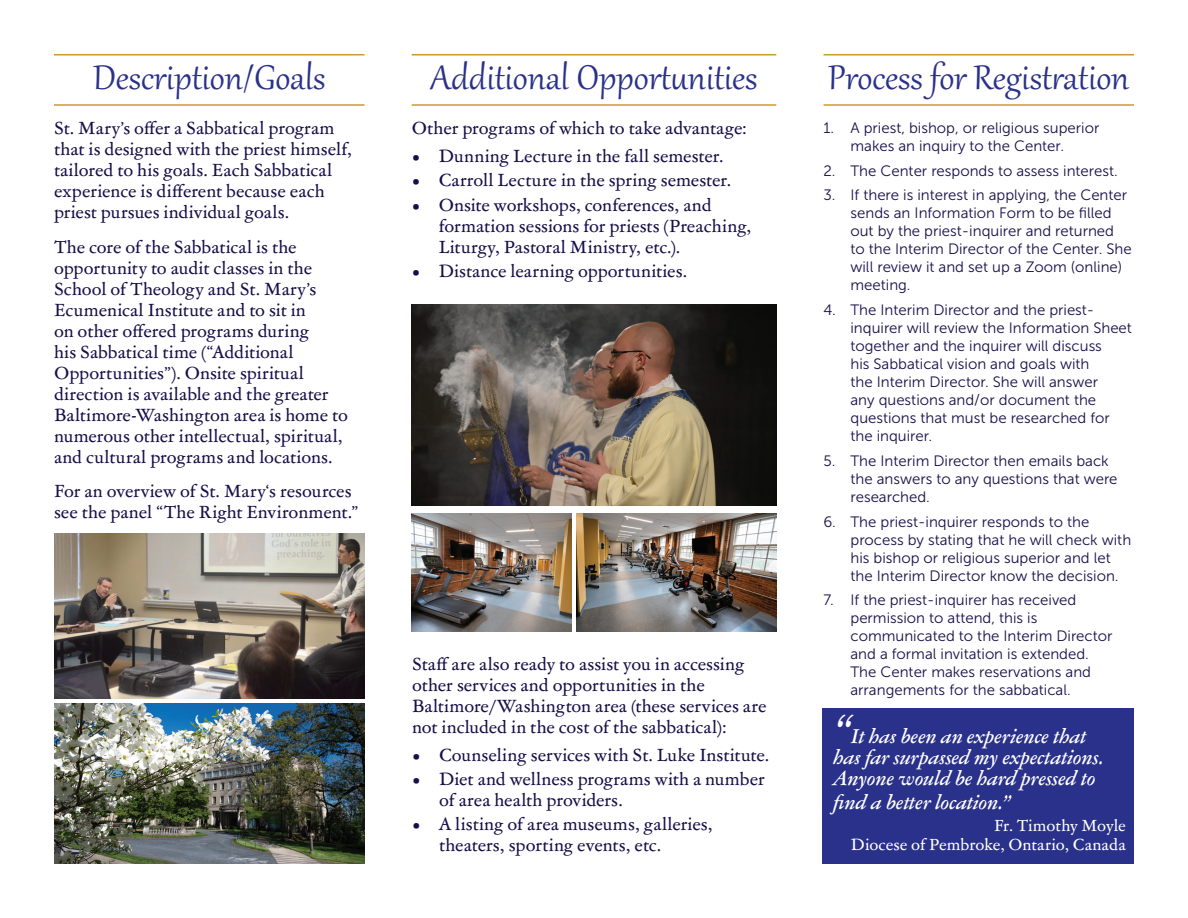
<style>
.page{position:relative;width:1188px;height:918px;background:#fff}
.page>*{position:absolute;margin:0;border:0;box-sizing:border-box;transform-origin:0 0}
.t1{font:42px "Gabriola";color:#2a318a}
.t2{font:italic 500 19.5px/21px "Garamond ATF Text";color:#fff}
.t3{font:17.25px/21px "Garamond ATF Text";color:#170f49}
.t4{font:15.75px/18.9px "Garamond ATF Text";letter-spacing:-.005em;color:#fff;text-align:right}
.t5{font:15px/18px "Museo Sans 300";color:#170f49}
.s1{font-size:39px}
</style>
<div class="page">
<hr style="left:54px;top:54px;width:310px;height:2px;background:#cc9a31">
<hr style="left:54px;top:104px;width:310px;height:2px;background:#cc9a31">
<hr style="left:412px;top:54px;width:364px;height:2px;background:#cc9a31">
<hr style="left:412px;top:104px;width:364px;height:2px;background:#cc9a31">
<hr style="left:824px;top:54px;width:310px;height:2px;background:#cc9a31">
<hr style="left:824px;top:104px;width:310px;height:2px;background:#cc9a31">
<img style="left:54px;top:704px;width:310px;height:160px">
<div style="left:823px;top:708px;width:311px;height:156px;background:#2a318a"></div>
<img style="left:54px;top:533px;width:310px;height:166px">
<img style="left:412px;top:305px;width:364px;height:201px">
<img style="left:576px;top:513px;width:200px;height:119px">
<img style="left:412px;top:513px;width:159px;height:118px">
<h1 class="t1" style="left:93px;top:50px;width:234px">Description/Goals</h1>
<h1 class="t1" style="left:431px;top:50px;width:328px">Additional Opportunities</h1>
<h1 class="t1" style="left:828px;top:50px;width:303px">Process for Registration</h1>
<p class="t5" style="left:824px;top:119px;width:277px;text-align:center">1. A priest, bishop, or religious superior makes an inquiry to the Center.</p>
<p class="t5" style="left:824px;top:161px;width:296px">2. The Center responds to assess interest.</p>
<p class="t5" style="left:850px;top:186px;width:283px;text-indent:-27px">3. If there is interest in applying, the Center sends an Information Form to be filled out by the priest-inquirer and returned to the Interim Director of the Center. She will review it and set up a Zoom (online) meeting.</p>
<p class="t5" style="left:850px;top:301px;width:283px;text-indent:-27px">4. The Interim Director and the priest&shy;inquirer will review the Information Sheet together and the inquirer will discuss<br>his Sabbatical vision and goals with<br>the Interim Director. She will answer<br>any questions and/or document the questions that must be researched for the inquirer.</p>
<p class="t5" style="left:850px;top:452px;width:269px;text-indent:-27px">5. The Interim Director then emails back the answers to any questions that were researched.</p>
<p class="t5" style="left:850px;top:512px;width:282px;text-indent:-27px">6. The priest-inquirer responds to the process by stating that he will check with his bishop or religious superior and let the Interim Director know the decision.</p>
<p class="t5" style="left:850px;top:591px;width:264px;text-indent:-27px">7. If the priest-inquirer has received permission to attend, this is communicated to the Interim Director and a formal invitation is extended.<br>The Center makes reservations and arrangements for the sabbatical.</p>
<p class="t3" style="left:412px;top:117px;width:337px">Other programs of which to take advantage:</p>
<p class="t3" style="left:412px;top:145px;width:313px">• Dunning Lecture in the fall semester.</p>
<p class="t3" style="left:412px;top:169px;width:321px">• Carroll Lecture in the spring semester.</p>
<p class="t3" style="left:439px;top:194px;width:314px;text-indent:-27px">• Onsite workshops, conferences, and formation sessions for priests (Preaching,<br>Liturgy, Pastoral Ministry, etc.).</p>
<p class="t3" style="left:412px;top:260px;width:277px">• Distance learning opportunities.</p>
<p class="t3" style="left:54px;top:117px;width:300px">St. Mary’s offer a Sabbatical program that is designed with the priest himself, tailored to his goals. Each Sabbatical experience is different because each priest pursues individual goals.</p>
<p class="t3" style="left:54px;top:236px;width:295px">The core of the Sabbatical is the opportunity to audit classes in the School of Theology and St. Mary’s Ecumenical Institute and to sit in<br>on other offered programs during<br>his Sabbatical time (“Additional Opportunities”). Onsite spiritual direction is available and the greater Baltimore-Washington area is home to numerous other intellectual, spiritual, and cultural programs and locations.</p>
<p class="t3" style="left:54px;top:480px;width:306px">For an overview of St. Mary‘s resources see the panel “The Right Environment.”</p>
<p class="t3" style="left:412px;top:653px;width:356px">Staff are also ready to assist you in accessing other services and opportunities in the Baltimore/Washington area (these services are not included in the cost of the sabbatical):</p>
<p class="t3" style="left:412px;top:743px;width:359px">• Counseling services with St. Luke Institute.</p>
<p class="t3" style="left:439px;top:768px;width:327px;text-indent:-27px">• Diet and wellness programs with a number of area health providers.</p>
<p class="t3" style="left:439px;top:813px;width:275px;text-indent:-27px">• A listing of area museums, galleries, theaters, sporting events, etc.</p>
<p class="t2" style="left:834px;top:726px;width:272px"><span class="s1">“</span>It has been an experience that has far surpassed my expectations.<br>Anyone would be hard pressed to</p>
<p class="t2" style="left:834px;top:792px;width:178px">find a better location.”</p>
<p class="t4" style="left:851px;top:815px;width:276px">Fr. Timothy Moyle<br>Diocese of Pembroke, Ontario, Canada</p>
</div>
